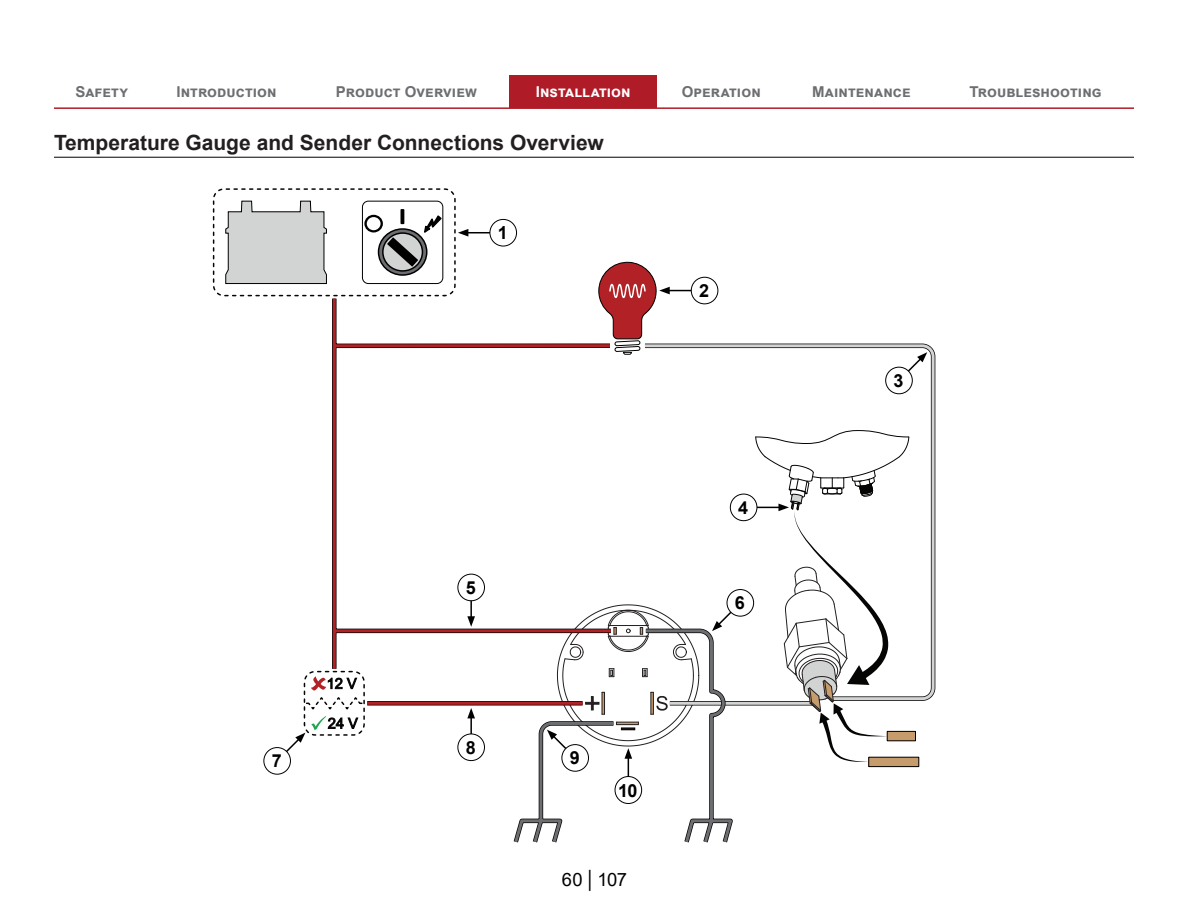
<style>
.page{position:relative;width:1188px;height:918px;background:#fff}
.page>*{position:absolute;margin:0;border:0;box-sizing:border-box;transform-origin:0 0}
.section_title{font:700 21px "Arial";color:#231f20}
.t1{font:18.3px "Arial";color:#000}
.callout{font:700 18px "Arial";color:#000}
.t2{font:700 15px "Arial";letter-spacing:.01em;color:#6d6e71}
.t3{font:700 15px "Arial";letter-spacing:.01em;color:#fff}
.s1{font-family:"Arial Narrow";font-size:22.5px}
</style>
<div class="page">
<hr style="left:54px;top:107px;width:1080px;height:2px;background:#af1c28">
<div style="left:509px;top:75px;width:148px;height:32px;background:#af1c28"></div>
<hr style="left:54px;top:157px;width:1080px;height:1px;background:#000">
<svg style="left:705px;top:343px;width:231px;height:358px"></svg>
<svg style="left:367px;top:701px;width:143px;height:5px"></svg>
<svg style="left:332px;top:299px;width:5px;height:370px"></svg>
<svg style="left:336px;top:343px;width:262px;height:5px"></svg>
<hr style="left:334px;top:629px;width:277px;height:4px;background:#440f10">
<hr style="left:367px;top:702px;width:216px;height:3px;background:#b12125">
<hr style="left:333px;top:299px;width:3px;height:370px;background:#b12125">
<hr style="left:334px;top:344px;width:276px;height:3px;background:#b12125">
<hr style="left:334px;top:629px;width:277px;height:3px;background:#b12125">
<div style="left:869px;top:757px;width:50px;height:10px;background:#c69c6d"></div>
<div style="left:868px;top:757px;width:51px;height:10px;border:1px solid #000"></div>
<div style="left:887px;top:731px;width:29px;height:10px;background:#c69c6d"></div>
<div style="left:887px;top:731px;width:29px;height:10px;border:1px solid #000"></div>
<hr style="left:470px;top:596px;width:2px;height:23px;background:#000">
<svg style="left:467px;top:616px;width:8px;height:11px"></svg>
<div style="left:458px;top:574px;width:26px;height:27px;background:#fff;border-radius:50%"></div>
<div style="left:458px;top:574px;width:27px;height:27px;border:1px solid #000;border-radius:50%"></div>
<svg style="left:281px;top:670px;width:84px;height:87px"></svg>
<div style="left:898px;top:351px;width:30px;height:31px;background:#fff"></div>
<svg style="left:899px;top:352px;width:28px;height:25px"></svg>
<div style="left:264px;top:748px;width:26px;height:26px;background:#fff;border-radius:50%"></div>
<div style="left:264px;top:747px;width:27px;height:27px;border:1px solid #000;border-radius:50%"></div>
<div style="left:886px;top:367px;width:26px;height:27px;background:#fff;border-radius:50%"></div>
<div style="left:886px;top:367px;width:27px;height:27px;border:1px solid #000;border-radius:50%"></div>
<svg style="left:598px;top:261px;width:107px;height:94px"></svg>
<svg style="left:212px;top:188px;width:291px;height:111px"></svg>
<div style="left:691px;top:277px;width:27px;height:27px;background:#fff;border-radius:50%"></div>
<div style="left:691px;top:277px;width:27px;height:27px;border:1px solid #000;border-radius:50%"></div>
<div style="left:490px;top:219px;width:27px;height:27px;background:#fff;border-radius:50%"></div>
<div style="left:490px;top:219px;width:27px;height:27px;border:1px solid #000;border-radius:50%"></div>
<svg style="left:510px;top:430px;width:400px;height:413px"></svg>
<div style="left:615px;top:777px;width:27px;height:27px;background:#fff;border-radius:50%"></div>
<div style="left:615px;top:776px;width:27px;height:28px;border:1px solid #000;border-radius:50%"></div>
<hr style="left:470px;top:716px;width:2px;height:23px;background:#000">
<svg style="left:467px;top:708px;width:8px;height:10px"></svg>
<div style="left:458px;top:734px;width:26px;height:27px;background:#fff;border-radius:50%"></div>
<div style="left:458px;top:734px;width:27px;height:27px;border:1px solid #000;border-radius:50%"></div>
<p class="t2" style="left:75px;top:81px;width:54px">Safety</p>
<p class="t2" style="left:176px;top:81px;width:102px">Introduction</p>
<p class="t2" style="left:336px;top:81px;width:143px">Product Overview</p>
<p class="t3" style="left:536px;top:81px;width:97px">Installation</p>
<p class="t2" style="left:682px;top:81px;width:81px">Operation</p>
<p class="t2" style="left:812px;top:81px;width:100px">Maintenance</p>
<p class="t2" style="left:970px;top:81px;width:134px">Troubleshooting</p>
<p class="section_title" style="left:54px;top:128px;width:551px">Temperature Gauge and Sender Connections Overview</p>
<p class="callout" style="left:272px;top:748px;width:12px">7</p>
<p class="callout" style="left:498px;top:220px;width:12px">1</p>
<p class="callout" style="left:699px;top:278px;width:12px">2</p>
<p class="callout" style="left:466px;top:575px;width:12px">5</p>
<p class="callout" style="left:466px;top:735px;width:12px">8</p>
<p class="callout" style="left:570px;top:745px;width:12px">9</p>
<p class="callout" style="left:618px;top:778px;width:21px">10</p>
<p class="t1" style="left:562px;top:867px;width:67px">60 <span class="s1">|</span> 107</p>
<p class="callout" style="left:738px;top:495px;width:12px">4</p>
<p class="callout" style="left:735px;top:590px;width:12px">6</p>
<p class="callout" style="left:894px;top:368px;width:12px">3</p>
</div>
